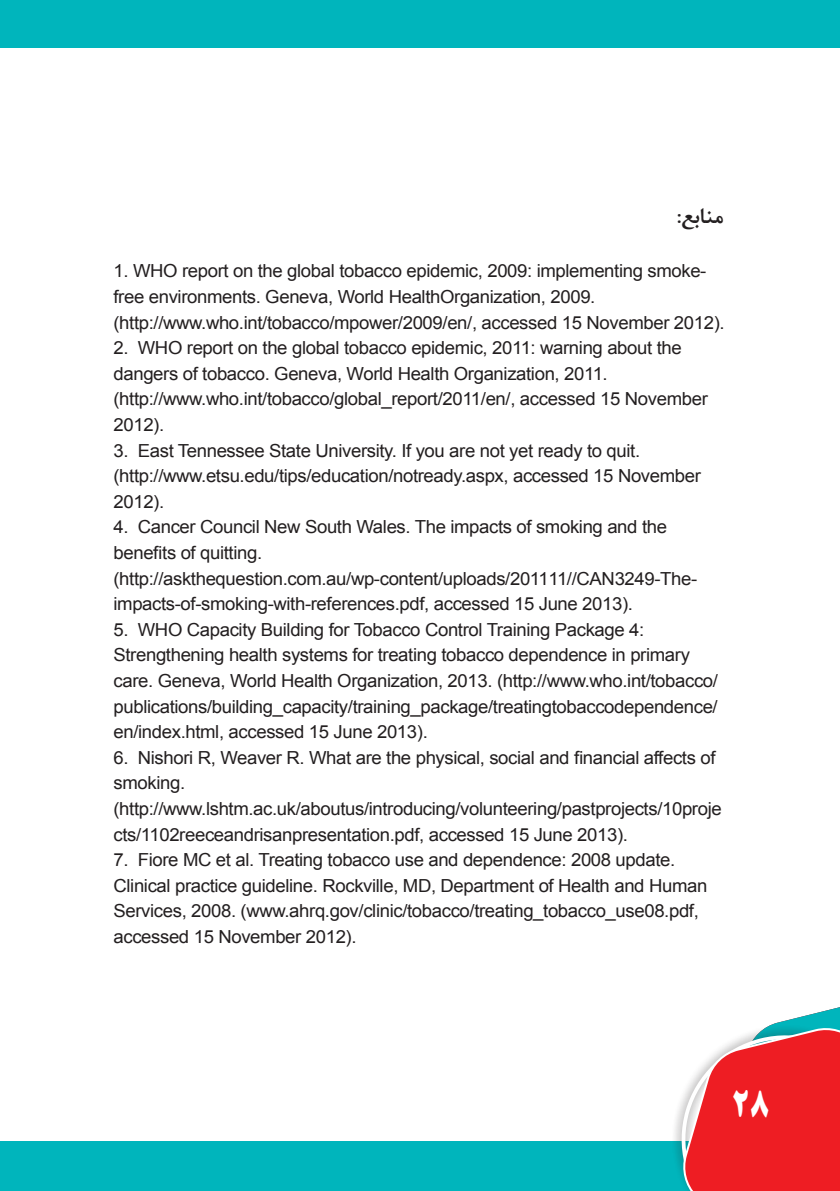
<style>
.page{position:relative;width:840px;height:1191px;background:#fff}
.page>*{position:absolute;margin:0;border:0;box-sizing:border-box;transform-origin:0 0}
.t1{font:700 32px "B Titr";color:#fff}
.t2{font:700 24px "B Nazanin";color:#231f20}
.t3{font:18px/25.6px "Arial";letter-spacing:-.02em;color:#231f20}
</style>
<div class="page">
<div style="left:0;top:1141px;width:839px;height:50px;background:#00b5bc"></div>
<div style="left:0;top:0;width:839px;height:48px;background:#00b5bc"></div>
<svg style="left:674px;top:1007px;width:165px;height:184px"></svg>
<h2 class="t2" style="left:675px;top:201px;width:49px">ع: منا ب</h2>
<p class="t3" style="left:113px;top:258px;width:594px">1. WHO report on the global tobacco epidemic, 2009: implementing smoke-</p>
<p class="t3" style="left:138px;top:310px;width:588px;text-indent:-24px">(http://www.who.int/tobacco/mpower/2009/en/, accessed 15 November 2012 .(<br>WHO report on the global tobacco epidemic, 2011: warning about the</p>
<p class="t3" style="left:113px;top:284px;width:483px">free environments. Geneva, World HealthOrganization, 2009.</p>
<p class="t3" style="left:113px;top:335px;width:17px">2.</p>
<p class="t3" style="left:113px;top:361px;width:495px">dangers of tobacco. Geneva, World Health Organization, 2011.</p>
<p class="t3" style="left:113px;top:386px;width:595px">(http://www.who.int/tobacco/global_report/2011/en/, accessed 15 November</p>
<p class="t3" style="left:113px;top:412px;width:52px">2012 .(</p>
<p class="t3" style="left:138px;top:437px;width:503px">East Tennessee State University If. you are not yet ready to quit.</p>
<p class="t3" style="left:113px;top:437px;width:17px">3.</p>
<p class="t3" style="left:113px;top:463px;width:588px">(http://www.etsu.edu/tips/education/notready.aspx, accessed 15 November</p>
<p class="t3" style="left:113px;top:489px;width:52px">2012 .(</p>
<p class="t3" style="left:138px;top:514px;width:530px">Cancer Council New South Wales. The impacts of smoking and the</p>
<p class="t3" style="left:113px;top:514px;width:150px">4.<br>benefits of quitting.</p>
<p class="t3" style="left:113px;top:591px;width:520px">impacts-of-smoking-with-references.pdf, accessed 15 June 2013 .(</p>
<p class="t3" style="left:113px;top:565px;width:585px">(http://askthequestion.com.au/wp-content/uploads/201111//CAN3249-The-</p>
<p class="t3" style="left:138px;top:617px;width:507px">WHO Capacity Building for Tobacco Control Training Package 4:</p>
<p class="t3" style="left:113px;top:617px;width:605px">5.<br>Strengthening health systems for treating tobacco dependence in primary care. Geneva, World Health Organization, 2013. (http://www.who.int/tobacco/ publications/building_capacity/training_package/treatingtobaccodependence/ en/index.html, accessed 15 June 2013 .(</p>
<p class="t3" style="left:138px;top:745px;width:579px">Nishori R, Weaver R. What are the physical, social and financial affects of</p>
<p class="t3" style="left:113px;top:745px;width:17px">6.</p>
<p class="t3" style="left:113px;top:770px;width:73px">smoking.</p>
<p class="t3" style="left:113px;top:796px;width:609px">(http://www.lshtm.ac.uk/aboutus/introducing/volunteering/pastprojects/10proje</p>
<p class="t3" style="left:113px;top:821px;width:515px">cts/1102reeceandrisanpresentation.pdf, accessed 15 June 2013 .(</p>
<p class="t3" style="left:138px;top:847px;width:538px">Fiore MC et al. Treating tobacco use and dependence: 2008 update.</p>
<p class="t3" style="left:113px;top:847px;width:595px">7.<br>Clinical practice guideline. Rockville, MD, Department of Health and Human Services, 2008. (www.ahrq.gov/clinic/tobacco/treating_tobacco_use08.pdf, accessed 15 November 2012 .(</p>
<h1 class="t1" style="left:732px;top:1085px;width:39px">28</h1>
</div>
